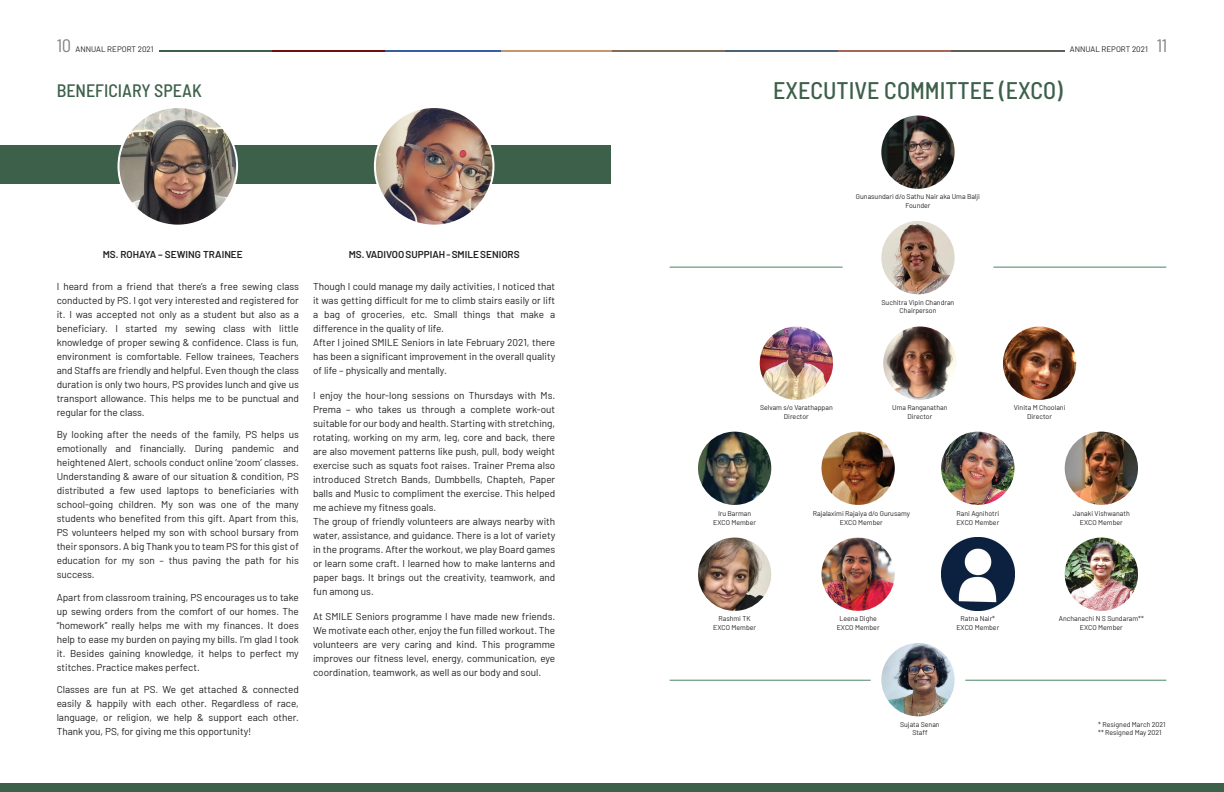
<style>
.page{position:relative;width:1224px;height:792px;background:#fff}
.page>*{position:absolute;margin:0;border:0;box-sizing:border-box;transform-origin:0 0}
.t1{font:500 semi-condensed 24px "Barlow";color:#3d604a}
.t2{font:500 semi-condensed 18px "Barlow";color:#3d604a}
.t3{font:semi-condensed 18px "Barlow";color:#808285}
.t4{font:10px/14px "Barlow";color:#231f20;text-align:justify}
.t5{font:600 10px "Barlow";color:#231f20}
.t6{font:8px "Barlow";color:#231f20}
.t7{font:7px/8.4px "Barlow";color:#231f20;text-align:center}
</style>
<div class="page">
<hr style="left:159px;top:50px;width:113px;height:2px;background:#3d604a">
<hr style="left:272px;top:50px;width:114px;height:2px;background:#6a100e">
<hr style="left:501px;top:50px;width:111px;height:2px;background:#c6956b">
<hr style="left:386px;top:50px;width:115px;height:2px;background:#355f9f">
<hr style="left:612px;top:50px;width:113px;height:2px;background:#816b59">
<hr style="left:725px;top:50px;width:113px;height:2px;background:#4b6274">
<hr style="left:838px;top:50px;width:114px;height:2px;background:#a66759">
<hr style="left:952px;top:50px;width:113px;height:2px;background:#615d59">
<div style="left:0;top:146px;width:611px;height:38px;background:#3d604a"></div>
<img style="left:119px;top:107px;width:118px;height:119px;border-radius:59px">
<div style="left:118px;top:106px;width:120px;height:121px;border:2px solid #fff;border-radius:50%"></div>
<img style="left:881px;top:115px;width:74px;height:74px;border-radius:37px">
<img style="left:881px;top:221px;width:74px;height:73px;border-radius:37px">
<img style="left:881px;top:643px;width:74px;height:73px;border-radius:37px">
<img style="left:760px;top:327px;width:73px;height:73px;border-radius:37px">
<img style="left:822px;top:432px;width:73px;height:73px;border-radius:37px">
<img style="left:1003px;top:327px;width:73px;height:73px;border-radius:36px">
<img style="left:698px;top:432px;width:73px;height:73px;border-radius:37px">
<img style="left:941px;top:432px;width:73px;height:73px;border-radius:37px">
<img style="left:1065px;top:432px;width:73px;height:73px;border-radius:37px">
<img style="left:698px;top:538px;width:73px;height:73px;border-radius:37px">
<img style="left:822px;top:538px;width:73px;height:73px;border-radius:37px">
<img style="left:1065px;top:538px;width:73px;height:73px;border-radius:37px">
<img style="left:375px;top:107px;width:118px;height:119px;border-radius:59px">
<div style="left:374px;top:106px;width:120px;height:121px;border:2px solid #fff;border-radius:50%"></div>
<hr style="left:670px;top:267px;width:173px;height:1px;background:#4a8462">
<hr style="left:993px;top:267px;width:173px;height:1px;background:#4a8462">
<hr style="left:965px;top:680px;width:201px;height:1px;background:#4a8462">
<hr style="left:670px;top:680px;width:201px;height:1px;background:#4a8462">
<div style="left:0;top:783px;width:1224px;height:9px;background:#3d604a"></div>
<img style="left:883px;top:327px;width:74px;height:73px;border-radius:37px">
<img style="left:941px;top:538px;width:73px;height:73px">
<h2 class="t3" style="left:57px;top:34px;width:16px">10</h2>
<p class="t6" style="left:76px;top:43px;width:79px">ANNUAL REPORT 2021</p>
<p class="t6" style="left:1070px;top:43px;width:79px">ANNUAL REPORT 2021</p>
<h2 class="t3" style="left:1157px;top:34px;width:12px">11</h2>
<h2 class="t2" style="left:57px;top:79px;width:147px">BENEFICIARY SPEAK</h2>
<h1 class="t1" style="left:773px;top:75px;width:291px">EXECUTIVE COMMITTEE (EXCO)</h1>
<p class="t5" style="left:103px;top:247px;width:141px">MS. ROHAYA – SEWING TRAINEE</p>
<p class="t5" style="left:349px;top:247px;width:172px">MS. VADIVOO SUPPIAH - SMILE SENIORS</p>
<p class="t4" style="left:57px;top:278px;width:244px">I heard from a friend that there’s a free sewing class conducted by PS. I got very interested and registered for it. I was accepted not only as a student but also as a beneficiary. I started my sewing class with little knowledge of proper sewing &amp; confidence. Class is fun, environment is comfortable. Fellow trainees, Teachers and Staffs are friendly and helpful. Even though the class duration is only two hours, PS provides lunch and give us transport allowance. This helps me to be punctual and regular for the class.</p>
<p class="t4" style="left:57px;top:427px;width:244px">By looking after the needs of the family, PS helps us emotionally and financially. During pandemic and heightened Alert, schools conduct online ‘zoom’ classes.<br>Understanding &amp; aware of our situation &amp; condition, PS distributed a few used laptops to beneficiaries with school-going children. My son was one of the many students who benefited from this gift. Apart from this, PS volunteers helped my son with school bursary from their sponsors. A big Thank you to team PS for this gist of education for my son – thus paving the path for his success.</p>
<p class="t4" style="left:57px;top:589px;width:244px">Apart from classroom training, PS encourages us to take up sewing orders from the comfort of our homes. The “homework” really helps me with my finances. It does help to ease my burden on paying my bills. I’m glad I took it. Besides gaining knowledge, it helps to perfect my stitches. Practice makes perfect.</p>
<p class="t4" style="left:57px;top:682px;width:244px">Classes are fun at PS. We get attached &amp; connected easily &amp; happily with each other. Regardless of race, language, or religion, we help &amp; support each other.<br>Thank you, PS, for giving me this opportunity!</p>
<p class="t4" style="left:313px;top:278px;width:244px;text-align:left">Though I could manage my daily activities, I noticed that it was getting difficult for me to climb stairs easily or lift a bag of groceries, etc. Small things that make a difference in the quality of life.<br>After I joined SMILE Seniors in late February 2021, there has been a significant improvement in the overall quality of life – physically and mentally.</p>
<p class="t4" style="left:313px;top:388px;width:244px;text-align:left">I enjoy the hour-long sessions on Thursdays with Ms.<br>Prema – who takes us through a complete work-out suitable for our body and health. Starting with stretching, rotating, working on my arm, leg, core and back, there are also movement patterns like push, pull, body weight exercise such as squats foot raises. Trainer Prema also introduced Stretch Bands, Dumbbells, Chapteh, Paper balls and Music to compliment the exercise. This helped me achieve my fitness goals.<br>The group of friendly volunteers are always nearby with water, assistance, and guidance. There is a lot of variety in the programs. After the workout, we play Board games or learn some craft. I learned how to make lanterns and paper bags. It brings out the creativity, teamwork, and fun among us.</p>
<p class="t4" style="left:313px;top:609px;width:244px">At SMILE Seniors programme I have made new friends.<br>We motivate each other, enjoy the fun filled workout. The volunteers are very caring and kind. This programme improves our fitness level, energy, communication, eye coordination, teamwork, as well as our body and soul.</p>
<p class="t7" style="left:856px;top:192px;width:126px">Gunasundari d/o Sathu Nair aka Uma Balji<br>Founder</p>
<p class="t7" style="left:882px;top:298px;width:74px">Suchitra Vipin Chandran<br>Chairperson</p>
<p class="t7" style="left:760px;top:403px;width:74px">Selvam s/o Varathappan<br>Director</p>
<p class="t7" style="left:892px;top:403px;width:57px">Uma Ranganathan<br>Director</p>
<p class="t7" style="left:1014px;top:403px;width:53px">Vinita M Choolani<br>Director</p>
<p class="t7" style="left:713px;top:509px;width:44px">Iru Barman<br>EXCO Member</p>
<p class="t7" style="left:813px;top:509px;width:99px">Rajalaximi Rajaiya d/o Gurusamy<br>EXCO Member</p>
<p class="t7" style="left:956px;top:509px;width:44px;text-align:left">Rani Agnihotri<br>EXCO Member</p>
<p class="t7" style="left:1073px;top:509px;width:58px">Janaki Vishwanath<br>EXCO Member</p>
<p class="t7" style="left:713px;top:614px;width:44px">Rashmi TK<br>EXCO Member</p>
<p class="t7" style="left:837px;top:614px;width:44px">Leena Dighe<br>EXCO Member</p>
<p class="t7" style="left:956px;top:614px;width:44px">Ratna Nair*<br>EXCO Member</p>
<p class="t7" style="left:1059px;top:614px;width:86px">Anchanachi N S Sundaram**<br>EXCO Member</p>
<p class="t7" style="left:900px;top:720px;width:41px">Sujata Senan<br>Staff</p>
<p class="t7" style="left:1098px;top:720px;width:69px;text-align:left">* Resigned March 2021 ** Resigned May 2021</p>
</div>
